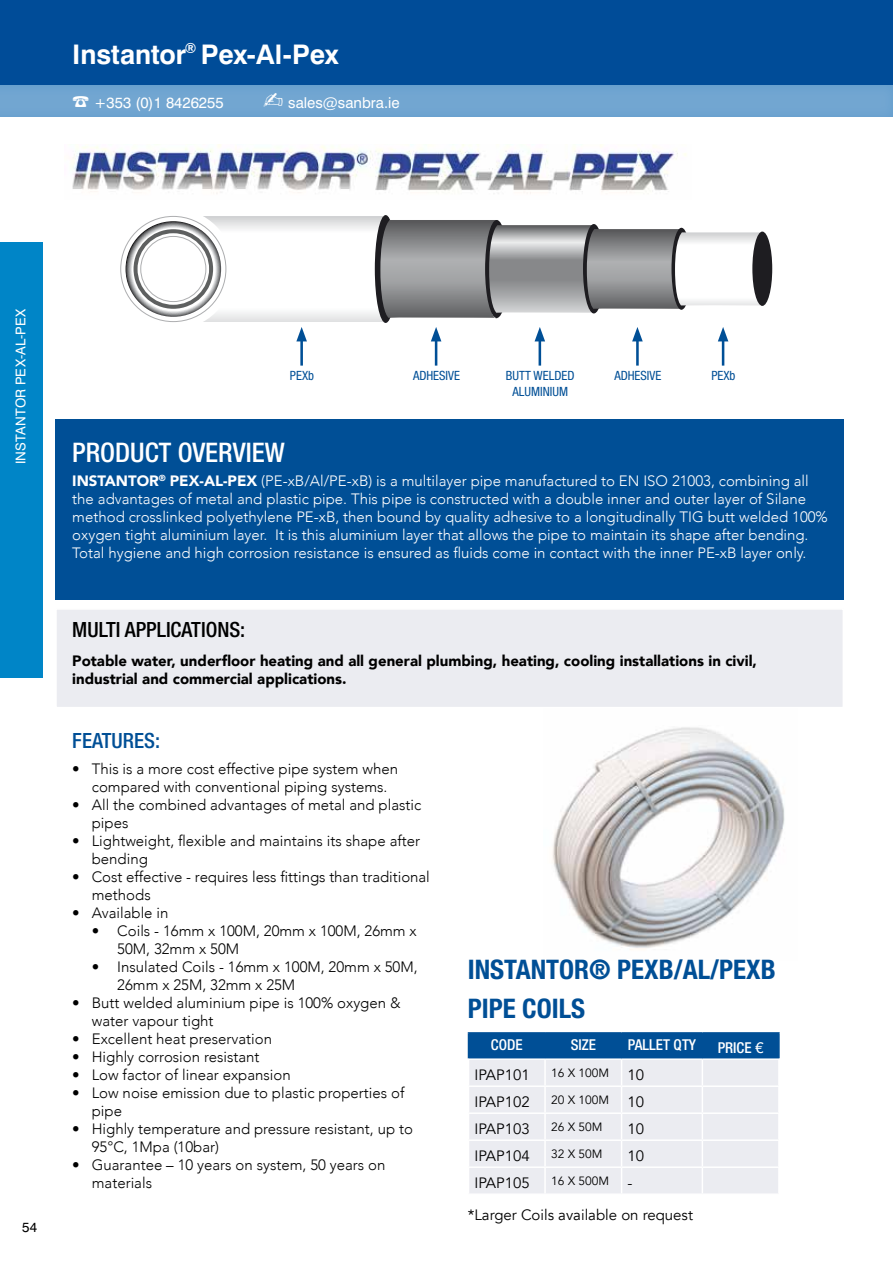
<style>
.page{position:relative;width:893px;height:1263px;background:#fff}
.page>*{position:absolute;margin:0;border:0;box-sizing:border-box;transform-origin:0 0}
.t1{font:700 condensed 27px/38.4px "Helvetica Neue LT Std";color:#004f96}
.t2{font:700 27px "Swiss 721 BT";color:#fff}
.t3{font:500 condensed 27px "Helvetica Neue LT Std";color:#fff}
.t4{font:500 condensed 21px "Helvetica Neue LT Std";color:#000}
.t5{font:500 condensed 21px "Helvetica Neue LT Std";color:#004f96}
.t6{font:300 15px/18px "Avenir";color:#000}
.t7{font:300 15px/18px "Avenir";color:#fff}
.t8{font:900 15px/18px "Avenir";color:#000}
.t9{font:15px "Avenir";color:#000}
.t10{font:15px "Swiss 721 BT";color:#fff}
.t11{font:500 condensed 15px "Helvetica Neue LT Std";color:#fff}
.t12{font:13.5px "Swiss 721 BT";letter-spacing:.01em;color:#fff}
.t13{font:13.5px "Swiss 721 BT";color:#000}
.t14{font:condensed 12.75px "Helvetica Neue LT Std";color:#004f96}
.t15{font:12px "Avenir";color:#000}
.s1{font-weight:900}
.s2{font-family:"Helvetica Neue";font-weight:400;font-stretch:normal}
.s3{font-size:15px}
</style>
<div class="page">
<div style="left:0;top:0;width:893px;height:106px;background:#004c98"></div>
<div style="left:0;top:85px;width:893px;height:34px;background:#71a5d1"></div>
<hr style="left:891px;top:85px;width:2px;height:34px;background:#6aa1cf">
<div style="left:0;top:242px;width:43px;height:435px;background:#0085c7"></div>
<img style="left:552px;top:727px;width:233px;height:223px">
<div style="left:55px;top:608px;width:789px;height:100px;background:#ebecf1;border:2px solid #fff"></div>
<div style="left:55px;top:419px;width:789px;height:180px;background:#004f96"></div>
<img style="left:72px;top:145px;width:614px;height:49px">
<hr style="left:468px;top:1032px;width:77px;height:2px;background:#004f96">
<hr style="left:545px;top:1032px;width:77px;height:2px;background:#004f96">
<hr style="left:622px;top:1032px;width:80px;height:2px;background:#004f96">
<hr style="left:702px;top:1032px;width:78px;height:2px;background:#004f96">
<hr style="left:778px;top:1034px;width:2px;height:24px;background:#004f96">
<svg style="left:468px;top:1033px;width:311px;height:160px;background:#c6d4e3"></svg>
<hr style="left:778px;top:1168px;width:2px;height:25px;background:#fff">
<svg style="left:204px;top:216px;width:178px;height:106px"></svg>
<div style="left:113px;top:208px;width:121px;height:122px;background:#fff;border-radius:50%"></div>
<svg style="left:121px;top:216px;width:105px;height:106px"></svg>
<div style="left:375px;top:215px;width:21px;height:108px;background:#1e1d21;border-radius:50%"></div>
<svg style="left:126px;top:221px;width:95px;height:96px"></svg>
<svg style="left:134px;top:229px;width:79px;height:80px"></svg>
<div style="left:138px;top:233px;width:71px;height:72px;background:#fff;border-radius:50%"></div>
<div style="left:140px;top:236px;width:66px;height:66px;border:1px solid #adaeb0;border-radius:50%"></div>
<svg style="left:380px;top:220px;width:383px;height:99px"></svg>
<div style="left:752px;top:232px;width:20px;height:74px;background:#1e1d21;border-radius:50%"></div>
<hr style="left:435px;top:337px;width:2px;height:29px;background:#004f96">
<svg style="left:431px;top:327px;width:10px;height:14px"></svg>
<hr style="left:636px;top:337px;width:3px;height:29px;background:#004f96">
<svg style="left:632px;top:327px;width:11px;height:14px"></svg>
<hr style="left:539px;top:337px;width:2px;height:29px;background:#004f96">
<svg style="left:535px;top:327px;width:10px;height:14px"></svg>
<hr style="left:722px;top:337px;width:2px;height:29px;background:#004f96">
<svg style="left:718px;top:327px;width:10px;height:14px"></svg>
<hr style="left:300px;top:337px;width:3px;height:29px;background:#004f96">
<svg style="left:296px;top:327px;width:11px;height:14px"></svg>
<h1 class="t2" style="left:72px;top:38px;width:268px">Instantor<sup>®</sup> Pex-Al-Pex</h1>
<p class="t10" style="left:94px;top:94px;width:131px">+353 (0)1 8426255</p>
<p class="t10" style="left:288px;top:94px;width:113px">sales@sanbra.ie</p>
<p class="t12" style="left:12px;top:464px;width:157px;rotate:-90deg">INSTANTOR PEX-AL-PEX</p>
<p class="t13" style="left:22px;top:1219px;width:16px">54</p>
<p class="t14" style="left:413px;top:368px;width:48px">ADHESIVE</p>
<p class="t14" style="left:506px;top:368px;width:70px">BUTT WELDED</p>
<p class="t14" style="left:614px;top:368px;width:48px">ADHESIVE</p>
<p class="t14" style="left:512px;top:384px;width:57px">ALUMINIUM</p>
<p class="t14" style="left:290px;top:368px;width:26px">PEXb</p>
<p class="t14" style="left:711px;top:368px;width:26px">PEXb</p>
<h1 class="t3" style="left:72px;top:436px;width:214px">PRODUCT OVERVIEW</h1>
<p class="t7" style="left:72px;top:472px;width:757px"><span class="s1">INSTANTOR</span><sup>®</sup> <span class="s1">PEX-AL-PEX</span> (PE-xB/Al/PE-xB) is a multilayer pipe manufactured to EN ISO 21003, combining all the advantages of metal and plastic pipe. This pipe is constructed with a double inner and outer layer of Silane method crosslinked polyethylene PE-xB, then bound by quality adhesive to a longitudinally TIG butt welded 100% oxygen tight aluminium layer. It is this aluminium layer that allows the pipe to maintain its shape after bending.<br>Total hygiene and high corrosion resistance is ensured as fluids come in contact with the inner PE-xB layer only.</p>
<h2 class="t4" style="left:72px;top:617px;width:175px">MULTI APPLICATIONS:</h2>
<p class="t8" style="left:72px;top:651px;width:686px">Potable water, underfloor heating and all general plumbing, heating, cooling installations in civil, industrial and commercial applications.</p>
<h2 class="t5" style="left:72px;top:728px;width:89px">FEATURES:</h2>
<p class="t6" style="left:72px;top:760px;width:327px;text-align:center">• This is a more cost effective pipe system when compared with conventional piping systems.</p>
<p class="t6" style="left:92px;top:796px;width:331px;text-indent:-20px">• All the combined advantages of metal and plastic pipes</p>
<p class="t6" style="left:92px;top:832px;width:330px;text-indent:-20px">• Lightweight, flexible and maintains its shape after bending</p>
<p class="t6" style="left:92px;top:868px;width:340px;text-indent:-20px">• Cost effective - requires less fittings than traditional methods</p>
<p class="t6" style="left:72px;top:904px;width:98px">• Available in</p>
<p class="t6" style="left:117px;top:922px;width:301px;text-indent:-25px">• Coils - 16mm x 100M, 20mm x 100M, 26mm x<br>50M, 32mm x 50M</p>
<p class="t6" style="left:117px;top:958px;width:302px;text-indent:-25px">• Insulated Coils - 16mm x 100M, 20mm x 50M,<br>26mm x 25M, 32mm x 25M</p>
<p class="t6" style="left:92px;top:994px;width:310px;text-indent:-20px">• Butt welded aluminium pipe is 100% oxygen &amp; water vapour tight</p>
<p class="t6" style="left:72px;top:1030px;width:201px">• Excellent heat preservation</p>
<p class="t6" style="left:72px;top:1048px;width:189px">• Highly corrosion resistant</p>
<p class="t6" style="left:72px;top:1066px;width:220px">• Low factor of linear expansion</p>
<p class="t6" style="left:92px;top:1084px;width:314px;text-indent:-20px">• Low noise emission due to plastic properties of pipe</p>
<p class="t6" style="left:92px;top:1120px;width:323px;text-indent:-20px">• Highly temperature and pressure resistant, up to<br>95°C, 1Mpa (10bar)</p>
<p class="t6" style="left:92px;top:1156px;width:295px;text-indent:-20px">• Guarantee – 10 years on system, 50 years on materials</p>
<h1 class="t1" style="left:468px;top:950px;width:309px">INSTANTOR® PEXB/AL/PEXB<br>PIPE COILS</h1>
<p class="t11" style="left:491px;top:1035px;width:33px">CODE</p>
<p class="t11" style="left:571px;top:1035px;width:27px">SIZE</p>
<p class="t11" style="left:628px;top:1035px;width:70px">PALLET QTY</p>
<p class="t11" style="left:718px;top:1039px;width:47px">PRICE <span class="s2">€</span></p>
<p class="t9" style="left:474px;top:1066px;width:57px">IPAP101</p>
<p class="t15" style="left:551px;top:1066px;width:95px">16 X 100M <span class="s3">10</span></p>
<p class="t9" style="left:474px;top:1093px;width:57px">IPAP102</p>
<p class="t15" style="left:551px;top:1093px;width:95px">20 X 100M <span class="s3">10</span></p>
<p class="t9" style="left:474px;top:1120px;width:57px">IPAP103</p>
<p class="t15" style="left:551px;top:1120px;width:53px">26 X 50M</p>
<p class="t9" style="left:628px;top:1120px;width:18px">10</p>
<p class="t9" style="left:474px;top:1147px;width:57px">IPAP104</p>
<p class="t15" style="left:551px;top:1147px;width:53px">32 X 50M</p>
<p class="t9" style="left:628px;top:1147px;width:18px">10</p>
<p class="t9" style="left:474px;top:1174px;width:57px">IPAP105</p>
<p class="t15" style="left:551px;top:1174px;width:83px">16 X 500M <span class="s3">-</span></p>
<p class="t9" style="left:468px;top:1206px;width:227px">*Larger Coils available on request</p>
</div>
